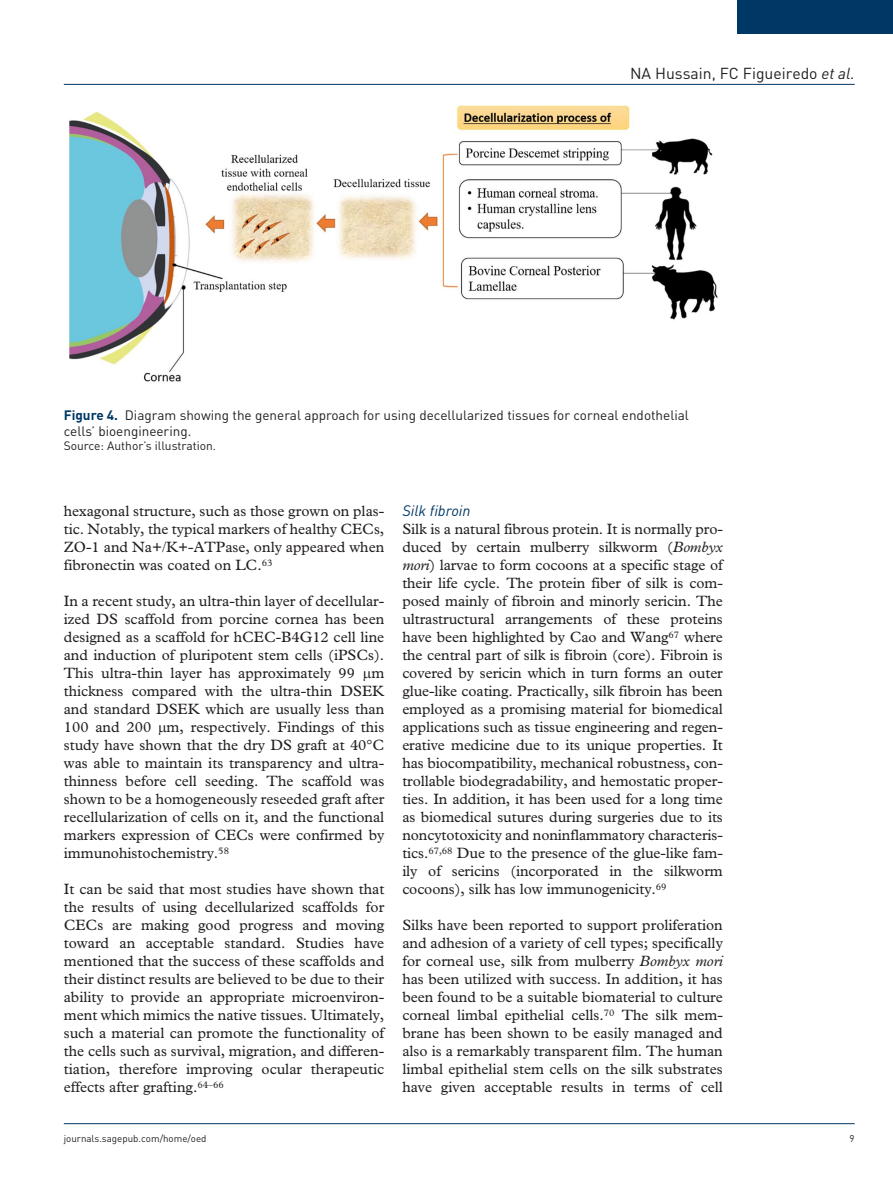
<style>
.page{position:relative;width:893px;height:1191px;background:#fff}
.page>*{position:absolute;margin:0;border:0;box-sizing:border-box;transform-origin:0 0}
.t1{font:15.75px "DIN";color:#231f20}
.t2{font:15px/18px "Plantin Std";color:#231f20;text-align:justify}
.t3{font:italic 15px "DIN";color:#003865}
.t4{font:13.5px/15.8px "DIN";color:#231f20}
.t5{font:12px "DIN";color:#231f20}
.t6{font:9.75px "DIN";color:#231f20}
.s1{font-style:italic}
.s2{font-weight:700;color:#003865}
</style>
<div class="page">
<hr style="left:64px;top:84px;width:791px;height:1px;background:#003865">
<hr style="left:64px;top:1123px;width:791px;height:1px;background:#003865">
<div style="left:738px;top:0;width:155px;height:34px;background:#003865"></div>
<img style="left:69px;top:106px;width:648px;height:276px">
<p class="t1" style="left:630px;top:63px;width:226px">NA Hussain, FC Figueiredo <span class="s1">et al.</span></p>
<p class="t4" style="left:64px;top:407px;width:627px"><span class="s2">Figure 4.</span> Diagram showing the general approach for using decellularized tissues for corneal endothelial cells’ bioengineering.</p>
<p class="t5" style="left:64px;top:438px;width:154px">Source: Author’s illustration.</p>
<p class="t2" style="left:64px;top:502px;width:322px">hexagonal structure, such as those grown on plas&shy;tic. Notably, the typical markers of healthy CECs, ZO-1 and Na+/K+-ATPase, only appeared when fibronectin was coated on LC.<sup>63</sup></p>
<p class="t2" style="left:64px;top:592px;width:322px">In a recent study, an ultra-thin layer of decellular&shy;ized DS scaffold from porcine cornea has been designed as a scaffold for hCEC-B4G12 cell line and induction of pluripotent stem cells (iPSCs).<br>This ultra-thin layer has approximately 99 m thickness compared with the ultra-thin DSEK and standard DSEK which are usually less than 100 and 200 m, respectively. Findings of this study have shown that the dry DS graft at 40°C was able to maintain its transparency and ultra&shy;thinness before cell seeding. The scaffold was shown to be a homogeneously reseeded graft after recellularization of cells on it, and the functional markers expression of CECs were confirmed by immunohistochemistry.<sup>58</sup></p>
<p class="t2" style="left:64px;top:880px;width:322px">It can be said that most studies have shown that the results of using decellularized scaffolds for CECs are making good progress and moving toward an acceptable standard. Studies have mentioned that the success of these scaffolds and their distinct results are believed to be due to their ability to provide an appropriate microenviron&shy;ment which mimics the native tissues. Ultimately, such a material can promote the functionality of the cells such as survival, migration, and differen&shy;tiation, therefore improving ocular therapeutic effects after grafting.<sup>64–66</sup></p>
<p class="t3" style="left:402px;top:501px;width:70px">Silk fibroin</p>
<p class="t2" style="left:402px;top:520px;width:322px">Silk is a natural fibrous protein. It is normally pro&shy;duced by certain mulberry silkworm (<span class="s1">Bombyx mori</span>) larvae to form cocoons at a specific stage of their life cycle. The protein fiber of silk is com&shy;posed mainly of fibroin and minorly sericin. The ultrastructural arrangements of these proteins have been highlighted by Cao and Wang<sup>67</sup> where the central part of silk is fibroin (core). Fibroin is covered by sericin which in turn forms an outer glue-like coating. Practically, silk fibroin has been employed as a promising material for biomedical applications such as tissue engineering and regen&shy;erative medicine due to its unique properties. It has biocompatibility, mechanical robustness, con&shy;trollable biodegradability, and hemostatic proper&shy;ties. In addition, it has been used for a long time as biomedical sutures during surgeries due to its noncytotoxicity and noninflammatory characteris&shy;tics.<sup>67,68</sup> Due to the presence of the glue-like fam&shy;ily of sericins (incorporated in the silkworm cocoons), silk has low immunogenicity.<sup>69</sup></p>
<p class="t2" style="left:402px;top:916px;width:322px">Silks have been reported to support proliferation and adhesion of a variety of cell types; specifically for corneal use, silk from mulberry <span class="s1">Bombyx mori </span>has been utilized with success. In addition, it has been found to be a suitable biomaterial to culture corneal limbal epithelial cells.<sup>70</sup> The silk mem&shy;brane has been shown to be easily managed and also is a remarkably transparent film. The human limbal epithelial stem cells on the silk substrates have given acceptable results in terms of cell</p>
<p class="t6" style="left:64px;top:1132px;width:144px">journals.sagepub.com/home/oed</p>
<p class="t6" style="left:850px;top:1132px;width:7px">9</p>
</div>
